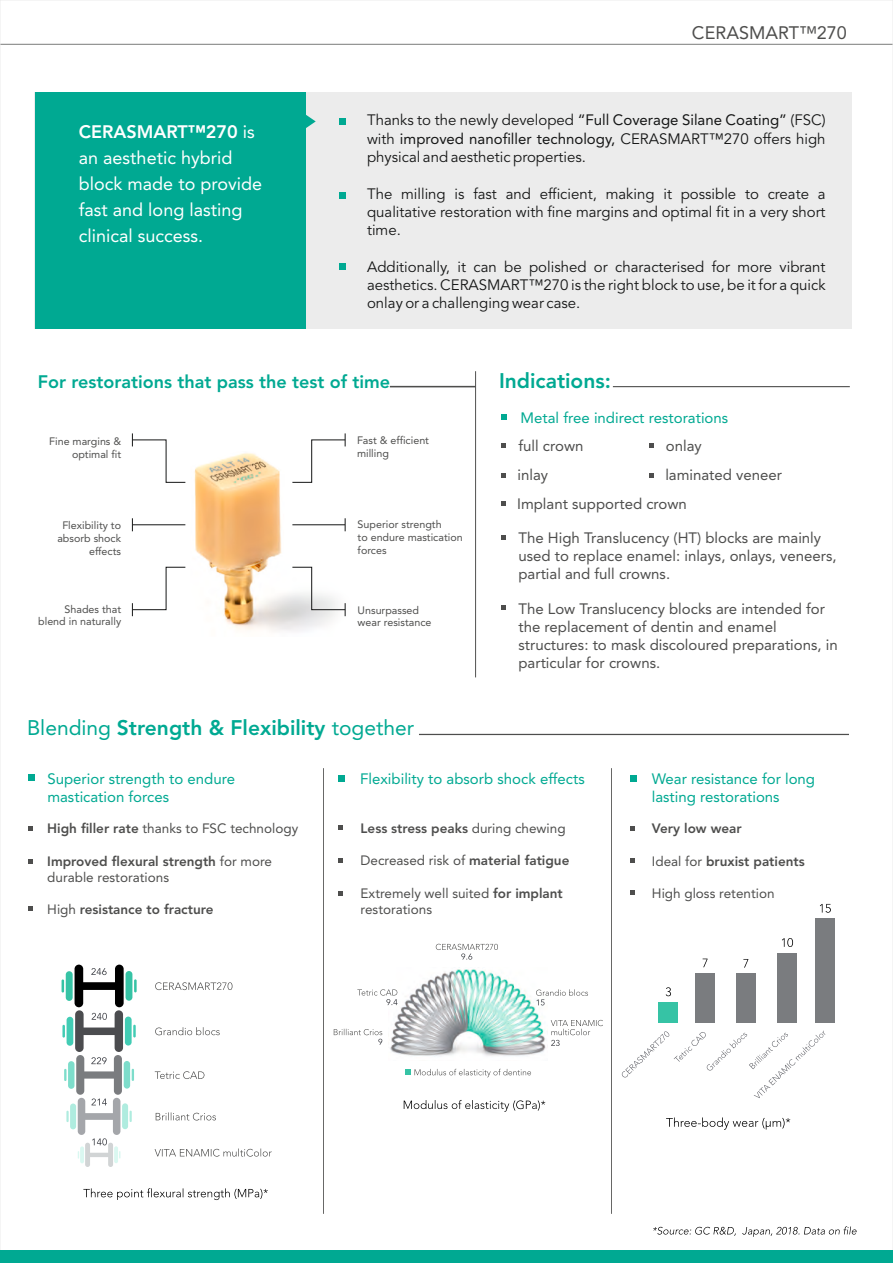
<style>
.page{position:relative;width:893px;height:1263px;background:#fff}
.page>*{position:absolute;margin:0;border:0;box-sizing:border-box;transform-origin:0 0}
.t1{font:800 21px "Avenir LT Std";color:#00a992}
.t2{font:18px/26.1px "Avenir LT Std";color:#fff}
.t3{font:800 18px "Avenir LT Std";color:#00a992}
.t4{font:18px "Avenir LT Std";color:#4e4e4d}
.t5{font:15px/18.3px "Avenir LT Std";color:#151616;text-align:justify}
.t6{font:15px/17.9px "Avenir LT Std";color:#4e4e4d}
.t7{font:15px/17.9px "Avenir LT Std";color:#00a992}
.t8{font:13.5px/16px "Avenir LT Std";color:#4e4e4d}
.t9{font:800 13.5px "Avenir LT Std";color:#4e4e4d}
.t10{font:10.65px/12.8px "Avenir LT Std";color:#4e4e4d;text-align:right}
.s1{font-weight:800}
.s2{font-style:inherit}
.s3{font-weight:400}
</style>
<div class="page">
<div style="left:34px;top:93px;width:818px;height:236px;background:#ececec"></div>
<div style="left:339px;top:192px;width:7px;height:7px;background:#00a992"></div>
<div style="left:339px;top:263px;width:7px;height:7px;background:#00a992"></div>
<div style="left:35px;top:93px;width:271px;height:236px;background:#00a992"></div>
<svg style="left:2px;top:43px;width:889px;height:85px"></svg>
<img style="left:194px;top:453px;width:152px;height:178px">
<hr style="left:292px;top:524px;width:53px;height:1px;background:#151616">
<hr style="left:133px;top:524px;width:52px;height:1px;background:#151616">
<svg style="left:132px;top:433px;width:54px;height:50px"></svg>
<svg style="left:132px;top:518px;width:1px;height:13px"></svg>
<svg style="left:132px;top:566px;width:54px;height:50px"></svg>
<svg style="left:292px;top:433px;width:54px;height:50px"></svg>
<svg style="left:345px;top:518px;width:1px;height:13px"></svg>
<svg style="left:292px;top:566px;width:54px;height:50px"></svg>
<div style="left:0;top:1250px;width:893px;height:13px;background:#00a992"></div>
<svg style="left:501px;top:414px;width:6px;height:6px"></svg>
<svg style="left:501px;top:443px;width:5px;height:5px"></svg>
<svg style="left:501px;top:473px;width:5px;height:5px"></svg>
<svg style="left:649px;top:443px;width:4px;height:5px"></svg>
<svg style="left:649px;top:473px;width:4px;height:5px"></svg>
<svg style="left:501px;top:536px;width:5px;height:4px"></svg>
<svg style="left:501px;top:605px;width:5px;height:5px"></svg>
<hr style="left:613px;top:386px;width:237px;height:1px;background:#4e4e4d">
<hr style="left:475px;top:371px;width:1px;height:306px;background:#4e4e4d">
<hr style="left:419px;top:734px;width:430px;height:1px;background:#4e4e4d">
<div style="left:28px;top:774px;width:7px;height:7px;background:#00a992"></div>
<svg style="left:28px;top:826px;width:5px;height:5px"></svg>
<svg style="left:28px;top:859px;width:5px;height:5px"></svg>
<svg style="left:28px;top:907px;width:5px;height:4px"></svg>
<div style="left:338px;top:775px;width:7px;height:6px;background:#00a992"></div>
<svg style="left:338px;top:825px;width:5px;height:5px"></svg>
<svg style="left:338px;top:858px;width:5px;height:4px"></svg>
<svg style="left:338px;top:891px;width:5px;height:4px"></svg>
<div style="left:659px;top:1002px;width:19px;height:21px;background:#36c3a5"></div>
<div style="left:695px;top:973px;width:20px;height:50px;background:#7a7c7f"></div>
<div style="left:736px;top:973px;width:20px;height:50px;background:#7a7c7f"></div>
<div style="left:777px;top:953px;width:19px;height:70px;background:#7a7c7f"></div>
<div style="left:815px;top:919px;width:20px;height:104px;background:#7a7c7f"></div>
<svg style="left:621px;top:1030px;width:204px;height:68px"></svg>
<svg style="left:666px;top:987px;width:5px;height:9px"></svg>
<svg style="left:703px;top:958px;width:4px;height:9px"></svg>
<svg style="left:743px;top:959px;width:5px;height:9px"></svg>
<svg style="left:782px;top:938px;width:11px;height:9px"></svg>
<svg style="left:820px;top:904px;width:11px;height:9px"></svg>
<svg style="left:666px;top:1117px;width:124px;height:13px"></svg>
<svg style="left:653px;top:1226px;width:204px;height:11px"></svg>
<div style="left:66px;top:971px;width:7px;height:30px;background:#36c3a5;border-radius:3px"></div>
<svg style="left:62px;top:979px;width:2px;height:13px"></svg>
<div style="left:126px;top:971px;width:6px;height:30px;background:#36c3a5;border-radius:3px"></div>
<svg style="left:134px;top:979px;width:3px;height:13px"></svg>
<svg style="left:155px;top:982px;width:77px;height:8px"></svg>
<div style="left:67px;top:1017px;width:6px;height:29px;background:#42ccb4;border-radius:3px"></div>
<svg style="left:62px;top:1025px;width:3px;height:12px"></svg>
<div style="left:125px;top:1016px;width:7px;height:29px;background:#42ccb4;border-radius:3px"></div>
<svg style="left:133px;top:1025px;width:3px;height:12px"></svg>
<svg style="left:155px;top:1027px;width:65px;height:8px"></svg>
<div style="left:68px;top:1061px;width:6px;height:28px;background:#7dddcb;border-radius:3px"></div>
<svg style="left:64px;top:1069px;width:3px;height:12px"></svg>
<div style="left:124px;top:1061px;width:6px;height:27px;background:#7dddcb;border-radius:3px"></div>
<svg style="left:132px;top:1069px;width:2px;height:12px"></svg>
<svg style="left:155px;top:1071px;width:49px;height:8px"></svg>
<div style="left:70px;top:1103px;width:6px;height:26px;background:#afecdf;border-radius:3px"></div>
<svg style="left:66px;top:1111px;width:3px;height:11px"></svg>
<div style="left:122px;top:1103px;width:6px;height:26px;background:#afecdf;border-radius:3px"></div>
<svg style="left:130px;top:1111px;width:2px;height:11px"></svg>
<svg style="left:156px;top:1112px;width:60px;height:8px"></svg>
<svg style="left:75px;top:964px;width:49px;height:203px"></svg>
<svg style="left:155px;top:1148px;width:117px;height:9px"></svg>
<svg style="left:630px;top:826px;width:5px;height:5px"></svg>
<svg style="left:630px;top:858px;width:5px;height:5px"></svg>
<svg style="left:630px;top:890px;width:5px;height:4px"></svg>
<svg style="left:83px;top:1188px;width:185px;height:12px"></svg>
<svg style="left:436px;top:944px;width:62px;height:16px"></svg>
<svg style="left:404px;top:1100px;width:141px;height:12px"></svg>
<svg style="left:405px;top:1069px;width:126px;height:8px"></svg>
<img style="left:390px;top:967px;width:156px;height:90px">
<svg style="left:334px;top:1029px;width:48px;height:16px"></svg>
<svg style="left:551px;top:1020px;width:52px;height:26px"></svg>
<svg style="left:536px;top:989px;width:52px;height:16px"></svg>
<svg style="left:357px;top:989px;width:40px;height:16px"></svg>
<hr style="left:323px;top:768px;width:1px;height:446px;background:#4e4e4d">
<hr style="left:611px;top:768px;width:1px;height:446px;background:#4e4e4d">
<svg style="left:630px;top:775px;width:6px;height:6px"></svg>
<hr style="left:390px;top:386px;width:86px;height:1px;background:#4e4e4d">
<svg style="left:501px;top:501px;width:5px;height:5px"></svg>
<p class="t2" style="left:79px;top:120px;width:185px"><span class="s1">CERASMART™270</span> is an aesthetic hybrid block made to provide fast and long lasting clinical success.</p>
<p class="t4" style="left:692px;top:26px;width:156px">CERASMART™270</p>
<p class="t5" style="left:367px;top:112px;width:460px">Thanks to the newly developed <span class="s2">“Full Coverage Silane Coating”</span> (FSC) with <span class="s2">improved nanofiller technology,</span> CERASMART™270 offers high physical and aesthetic properties.</p>
<p class="t5" style="left:367px;top:185px;width:460px">The milling is fast and efficient, making it possible to create a qualitative restoration with fine margins and optimal fit in a very short time.</p>
<p class="t5" style="left:367px;top:258px;width:460px">Additionally, it can be polished or characterised for more vibrant aesthetics. CERASMART™270 is the right block to use, be it for a quick onlay or a challenging wear case.</p>
<p class="t3" style="left:38px;top:374px;width:354px">For restorations that pass the test of time</p>
<p class="t10" style="left:49px;top:436px;width:74px">Fine margins &amp; optimal fit</p>
<p class="t10" style="left:57px;top:520px;width:65px">Flexibility to absorb shock effects</p>
<p class="t10" style="left:357px;top:435px;width:74px;text-align:left">Fast &amp; efficient milling</p>
<p class="t10" style="left:358px;top:519px;width:107px;text-align:left">Superior strength<br>to endure mastication forces</p>
<p class="t10" style="left:38px;top:604px;width:84px">Shades that blend in naturally</p>
<p class="t10" style="left:358px;top:605px;width:75px;text-align:left">Unsurpassed wear resistance</p>
<h1 class="t1" style="left:499px;top:372px;width:114px">Indications:</h1>
<p class="t7" style="left:521px;top:410px;width:209px">Metal free indirect restorations</p>
<p class="t6" style="left:517px;top:432px;width:67px;line-height:29.4px">full crown inlay</p>
<p class="t6" style="left:666px;top:438px;width:37px">onlay</p>
<p class="t6" style="left:665px;top:468px;width:118px">laminated veneer</p>
<p class="t6" style="left:517px;top:496px;width:171px">Implant supported crown</p>
<p class="t6" style="left:518px;top:530px;width:320px">The High Translucency (HT) blocks are mainly used to replace enamel: inlays, onlays, veneers, partial and full crowns.</p>
<p class="t6" style="left:518px;top:601px;width:321px">The Low Translucency blocks are intended for the replacement of dentin and enamel structures: to mask discoloured preparations, in particular for crowns.</p>
<h1 class="t1" style="left:27px;top:719px;width:389px"><span class="s3">Blending</span> Strength &amp; Flexibility <span class="s3">together</span></h1>
<p class="t7" style="left:47px;top:771px;width:189px">Superior strength to endure mastication forces</p>
<p class="t8" style="left:47px;top:822px;width:252px"><span class="s1">High filler rate</span> thanks to FSC technology</p>
<p class="t8" style="left:47px;top:854px;width:226px"><span class="s1">Improved flexural strength</span> for more durable restorations</p>
<p class="t9" style="left:47px;top:903px;width:168px"><span class="s3">High</span> resistance to fracture</p>
<p class="t7" style="left:360px;top:772px;width:226px">Flexibility to absorb shock effects</p>
<p class="t9" style="left:361px;top:823px;width:206px">Less stress peaks <span class="s3">during chewing</span></p>
<p class="t8" style="left:361px;top:854px;width:210px">Decreased risk of <span class="s1">material fatigue</span></p>
<p class="t8" style="left:361px;top:886px;width:204px">Extremely well suited <span class="s1">for implant </span>restorations</p>
<p class="t7" style="left:652px;top:772px;width:165px">Wear resistance for long lasting restorations</p>
<p class="t9" style="left:652px;top:823px;width:91px">Very low wear</p>
<p class="t9" style="left:652px;top:855px;width:154px"><span class="s3">Ideal for</span> bruxist patients</p>
<p class="t8" style="left:652px;top:886px;width:124px">High gloss retention</p>
</div>
